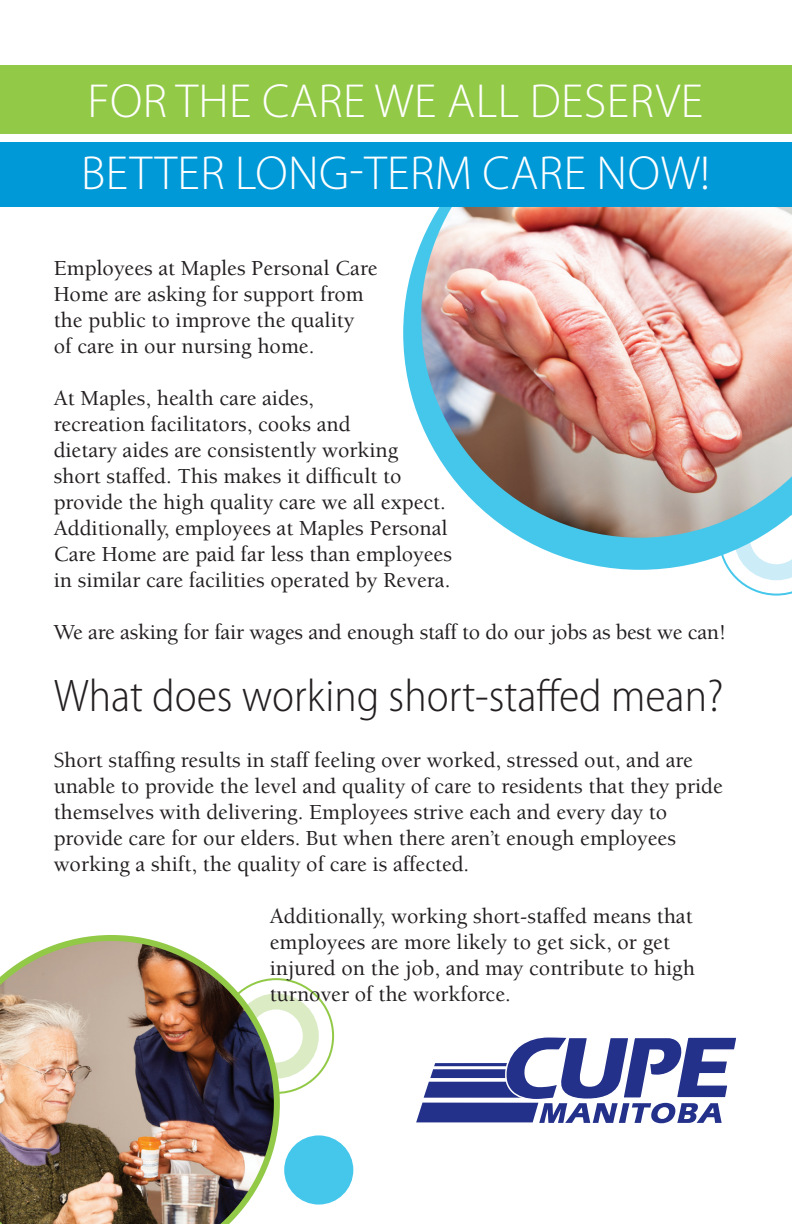
<style>
.page{position:relative;width:792px;height:1224px;background:#fff}
.page>*{position:absolute;margin:0;border:0;box-sizing:border-box;transform-origin:0 0}
.t1{font:300 48px/72px "Myriad Pro";letter-spacing:.01em;color:#fff}
.t2{font:300 semi-condensed 46px "Myriad Pro";color:#231f20}
.t3{font:500 22px/26px "Berkeley";color:#231f20}
</style>
<div class="page">
<div style="left:234px;top:993px;width:85px;height:86px;border:16px solid #dbebc4;border-radius:50%"></div>
<svg style="left:728px;top:570px;width:64px;height:26px"></svg>
<svg style="left:403px;top:243px;width:389px;height:327px"></svg>
<img style="left:421px;top:207px;width:371px;height:331px">
<svg style="left:416px;top:1037px;width:321px;height:86px"></svg>
<div style="left:0;top:66px;width:792px;height:68px;background:#92c947"></div>
<div style="left:0;top:142px;width:792px;height:65px;background:#0099d8"></div>
<div style="left:284px;top:1135px;width:69px;height:70px;background:#45c7ec;border-radius:50%"></div>
<img style="left:0;top:935px;width:280px;height:289px">
<h1 class="t1" style="left:81px;top:65px;width:630px">FOR THE CARE WE ALL DESERVE<br>BETTER LONG-TERM CARE NOW!</h1>
<p class="t3" style="left:54px;top:256px;width:325px">Employees at Maples Personal Care<br>Home are asking for support from the public to improve the quality of care in our nursing home.</p>
<p class="t3" style="left:54px;top:386px;width:400px">At Maples, health care aides,<br>recreation facilitators, cooks and<br>dietary aides are consistently working<br>short staffed. This makes it difficult to provide the high quality care we all expect.<br>Additionally, employees at Maples Personal Care Home are paid far less than employees in similar care facilities operated by Revera.</p>
<p class="t3" style="left:54px;top:620px;width:674px">We are asking for fair wages and enough staff to do our jobs as best we can!</p>
<h2 class="t2" style="left:54px;top:668px;width:671px">What does working short-staffed mean?</h2>
<p class="t3" style="left:54px;top:748px;width:671px">Short staffing results in staff feeling over worked, stressed out, and are unable to provide the level and quality of care to residents that they pride themselves with delivering. Employees strive each and every day to provide care for our elders. But when there aren’t enough employees working a shift, the quality of care is affected.</p>
<p class="t3" style="left:270px;top:904px;width:427px">Additionally, working short-staffed means that employees are more likely to get sick, or get injured on the job, and may contribute to high turnover of the workforce.</p>
</div>
